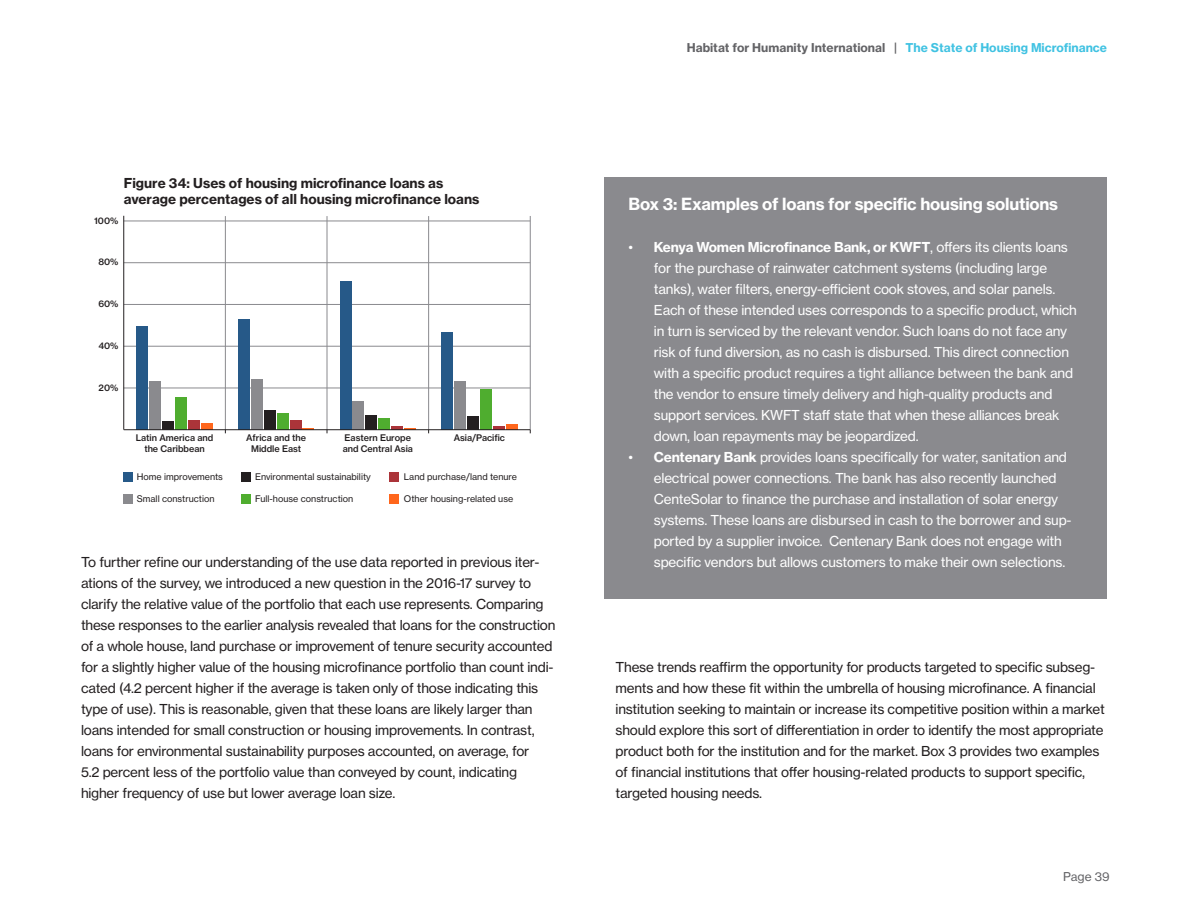
<style>
.page{position:relative;width:1188px;height:918px;background:#fff}
.page>*{position:absolute;margin:0;border:0;box-sizing:border-box;transform-origin:0 0}
.t1{font:16.5px "N Haas Grotesk TX Pro 75 Bd";letter-spacing:-.01em;color:#fff}
.t2{font:13.5px/21px "N Haas Grotesk TX Pro 55 Rg";letter-spacing:-.015em;color:#231f20}
.t3{font:13.5px/21px "N Haas Grotesk TX Pro 55 Rg";letter-spacing:-.015em;color:#fff}
.t4{font:13.5px/16.2px "N Haas Grotesk TX Pro 75 Bd";color:#231f20}
.t5{font:13.5px "N Haas Grotesk TX Pro 75 Bd";letter-spacing:-.015em;color:#fff}
.t6{font:12px "N Haas Grotesk TX Pro 75 Bd";color:#636366}
.t7{font:12px "N Haas Grotesk TX Pro 55 Rg";color:#636366}
.t8{font:9px "N Haas Grotesk TX Pro 55 Rg";color:#231f20}
.t9{font:9px/10.8px "N Haas Grotesk TX Pro 65 Md";color:#231f20;text-align:center}
.s1{color:#40c2e2}
.s2{font-family:"N Haas Grotesk TX Pro 55 Rg"}
.s3{font-family:"N Haas Grotesk TX Pro 75 Bd"}
</style>
<div class="page">
<div style="left:605px;top:177px;width:502px;height:421px;background:#8a8a8e"></div>
<hr style="left:124px;top:346px;width:406px;height:1px;background:#8a8a8e">
<hr style="left:124px;top:388px;width:406px;height:1px;background:#8a8a8e">
<hr style="left:124px;top:221px;width:406px;height:1px;background:#8a8a8e">
<hr style="left:124px;top:262px;width:406px;height:1px;background:#8a8a8e">
<hr style="left:124px;top:304px;width:406px;height:1px;background:#8a8a8e">
<hr style="left:225px;top:216px;width:1px;height:214px;background:#8a8a8e">
<hr style="left:327px;top:216px;width:1px;height:214px;background:#8a8a8e">
<hr style="left:530px;top:216px;width:1px;height:214px;background:#8a8a8e">
<hr style="left:428px;top:216px;width:1px;height:214px;background:#8a8a8e">
<hr style="left:123px;top:216px;width:1px;height:214px;background:#231f20">
<div style="left:201px;top:424px;width:12px;height:6px;background:#ff661c"></div>
<div style="left:188px;top:421px;width:12px;height:9px;background:#ab3439"></div>
<div style="left:175px;top:398px;width:12px;height:32px;background:#4fad2f"></div>
<div style="left:162px;top:422px;width:12px;height:8px;background:#231f20"></div>
<div style="left:149px;top:381px;width:12px;height:49px;background:#8a8a8e"></div>
<div style="left:136px;top:326px;width:12px;height:104px;background:#265988"></div>
<div style="left:290px;top:421px;width:11px;height:9px;background:#ab3439"></div>
<div style="left:277px;top:413px;width:11px;height:17px;background:#4fad2f"></div>
<div style="left:264px;top:411px;width:12px;height:19px;background:#231f20"></div>
<div style="left:251px;top:379px;width:12px;height:51px;background:#8a8a8e"></div>
<div style="left:238px;top:319px;width:12px;height:111px;background:#265988"></div>
<svg style="left:404px;top:428px;width:12px;height:1px"></svg>
<hr style="left:391px;top:426px;width:12px;height:4px;background:#ab3439">
<div style="left:378px;top:418px;width:12px;height:12px;background:#4fad2f"></div>
<div style="left:366px;top:416px;width:11px;height:14px;background:#231f20"></div>
<div style="left:353px;top:402px;width:11px;height:28px;background:#8a8a8e"></div>
<div style="left:340px;top:281px;width:11px;height:149px;background:#265988"></div>
<div style="left:506px;top:424px;width:12px;height:6px;background:#ff661c"></div>
<hr style="left:493px;top:426px;width:12px;height:4px;background:#ab3439">
<div style="left:480px;top:390px;width:12px;height:40px;background:#4fad2f"></div>
<div style="left:467px;top:416px;width:12px;height:14px;background:#231f20"></div>
<div style="left:454px;top:382px;width:12px;height:48px;background:#8a8a8e"></div>
<div style="left:441px;top:333px;width:12px;height:97px;background:#265988"></div>
<hr style="left:124px;top:429px;width:406px;height:1px;background:#231f20">
<div style="left:124px;top:472px;width:9px;height:10px;background:#265988"></div>
<div style="left:124px;top:494px;width:9px;height:9px;background:#8a8a8e"></div>
<div style="left:390px;top:472px;width:9px;height:10px;background:#ab3439"></div>
<div style="left:390px;top:494px;width:9px;height:9px;background:#ff661c"></div>
<div style="left:242px;top:472px;width:9px;height:10px;background:#231f20"></div>
<div style="left:242px;top:494px;width:9px;height:9px;background:#4fad2f"></div>
<p class="t4" style="left:124px;top:175px;width:357px">Figure 34: Uses of housing microfinance loans as average percentages of all housing microfinance loans</p>
<p class="t9" style="left:94px;top:215px;width:26px">100%</p>
<p class="t9" style="left:98px;top:257px;width:22px">80%</p>
<p class="t9" style="left:98px;top:299px;width:22px">60%</p>
<p class="t9" style="left:98px;top:340px;width:22px">40%</p>
<p class="t9" style="left:99px;top:382px;width:21px">20%</p>
<p class="t9" style="left:136px;top:432px;width:79px">Latin America and the Caribbean</p>
<p class="t8" style="left:137px;top:472px;width:88px">Home improvements</p>
<p class="t8" style="left:137px;top:493px;width:79px">Small construction</p>
<p class="t9" style="left:246px;top:432px;width:62px">Africa and the<br>Middle East</p>
<p class="t9" style="left:345px;top:432px;width:68px">Eastern Europe</p>
<p class="t9" style="left:454px;top:432px;width:53px">Asia/Pacific</p>
<p class="t9" style="left:343px;top:443px;width:72px">and Central Asia</p>
<p class="t8" style="left:255px;top:472px;width:117px">Environmental sustainability</p>
<p class="t8" style="left:255px;top:493px;width:100px">Full-house construction</p>
<p class="t8" style="left:404px;top:472px;width:115px">Land purchase/land tenure</p>
<p class="t8" style="left:404px;top:493px;width:111px">Other housing-related use</p>
<p class="t2" style="left:81px;top:552px;width:476px">To further refine our understanding of the use data reported in previous iter&shy;ations of the survey, we introduced a new question in the 2016-17 survey to clarify the relative value of the portfolio that each use represents. Comparing these responses to the earlier analysis revealed that loans for the construction of a whole house, land purchase or improvement of tenure security accounted for a slightly higher value of the housing microfinance portfolio than count indi&shy;cated (4.2 percent higher if the average is taken only of those indicating this type of use). This is reasonable, given that these loans are likely larger than loans intended for small construction or housing improvements. In contrast, loans for environmental sustainability purposes accounted, on average, for<br>5.2 percent less of the portfolio value than conveyed by count, indicating higher frequency of use but lower average loan size.</p>
<p class="t6" style="left:687px;top:40px;width:422px">Habitat for Humanity International | <span class="s1">The State of Housing Microfinance</span></p>
<p class="t1" style="left:629px;top:194px;width:431px">Box 3: Examples of loans for specific housing solutions</p>
<p class="t5" style="left:629px;top:239px;width:441px"><span class="s2">•</span> Kenya Women Microfinance Bank, or KWFT<span class="s2">, offers its clients loans</span></p>
<p class="t3" style="left:654px;top:258px;width:424px">for the purchase of rainwater catchment systems (including large tanks), water filters, energy-efficient cook stoves, and solar panels.<br>Each of these intended uses corresponds to a specific product, which in turn is serviced by the relevant vendor. Such loans do not face any risk of fund diversion, as no cash is disbursed. This direct connection with a specific product requires a tight alliance between the bank and the vendor to ensure timely delivery and high-quality products and support services. KWFT staff state that when these alliances break down, loan repayments may be jeopardized.</p>
<p class="t3" style="left:654px;top:447px;width:419px;text-indent:-25px">• <span class="s3">Centenary Bank</span> provides loans specifically for water, sanitation and electrical power connections. The bank has also recently launched CenteSolar to finance the purchase and installation of solar energy systems. These loans are disbursed in cash to the borrower and sup&shy;ported by a supplier invoice. Centenary Bank does not engage with specific vendors but allows customers to make their own selections.</p>
<p class="t2" style="left:616px;top:657px;width:491px">These trends reaffirm the opportunity for products targeted to specific subseg&shy;ments and how these fit within the umbrella of housing microfinance. A financial institution seeking to maintain or increase its competitive position within a market should explore this sort of differentiation in order to identify the most appropriate product both for the institution and for the market. Box 3 provides two examples of financial institutions that offer housing-related products to support specific, targeted housing needs.</p>
<p class="t7" style="left:1063px;top:869px;width:48px">Page 39</p>
</div>
